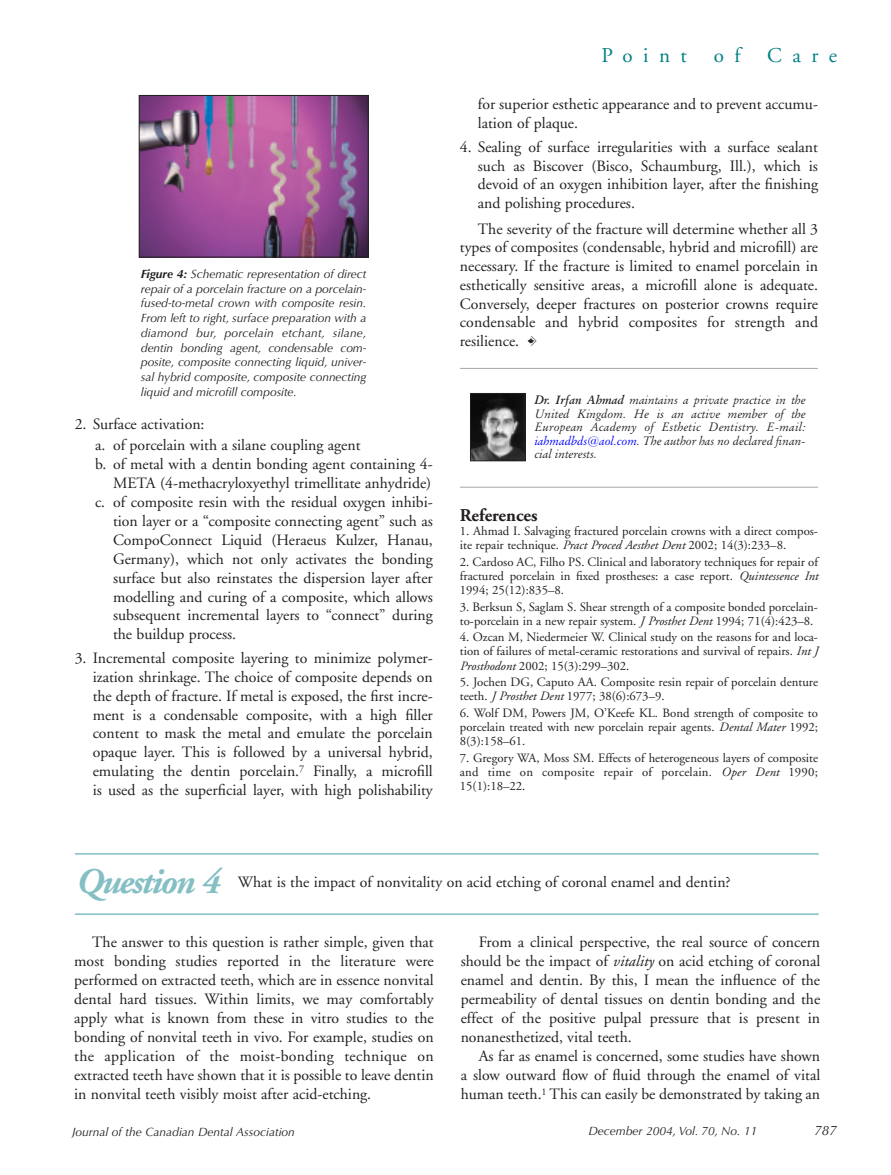
<style>
.page{position:relative;width:891px;height:1175px;background:#fff}
.page>*{position:absolute;margin:0;border:0;box-sizing:border-box;transform-origin:0 0}
.t1{font:italic 700 36px "Adobe Garamond";letter-spacing:-.05em;color:#84bfc4}
.t2{font:21px "Adobe Garamond";letter-spacing:.5em;color:#008185}
.t3{font:700 18px "Adobe Garamond";color:#231f20}
.t4{font:15.75px/19px "Adobe Garamond";color:#231f20;text-align:justify}
.t5{font:italic 13.5px "Optima";color:#231f20}
.t6{font:12.75px/14.2px "Adobe Garamond";color:#231f20;text-align:justify}
.t7{font:italic 12px/14.7px "Optima";color:#231f20;text-align:justify}
.t8{font:italic 12px/13.5px "Original Garamond BT";color:#231f20;text-align:justify}
.s1{font-weight:700}
.s2{font-family:"CDA";font-size:14.25px}
.s3{color:#00f}
.s4{font-style:italic}
</style>
<div class="page">
<hr style="left:460px;top:368px;width:358px;height:1px;background:#a4a5a9">
<hr style="left:460px;top:487px;width:358px;height:1px;background:#a4a5a9">
<hr style="left:75px;top:853px;width:744px;height:1px;background:#84bfc4">
<hr style="left:75px;top:913px;width:744px;height:2px;background:#84bfc4">
<img style="left:472px;top:395px;width:52px;height:64px">
<div style="left:470px;top:393px;width:56px;height:68px;border:1px solid #231f20"></div>
<img style="left:141px;top:97px;width:225px;height:158px">
<div style="left:139px;top:95px;width:229px;height:162px;border:1px solid #231f20"></div>
<p class="t7" style="left:141px;top:268px;width:227px"><span class="s1">Figure 4:</span> Schematic representation of direct repair of a porcelain fracture on a porcelain&shy;fused-to-metal crown with composite resin.<br>From left to right, surface preparation with a diamond bur, porcelain etchant, silane, dentin bonding agent, condensable com&shy;posite, composite connecting liquid, univer&shy;sal hybrid composite, composite connecting liquid and microfill composite.</p>
<p class="t4" style="left:95px;top:415px;width:267px;line-height:21px;text-indent:-20px">2. Surface activation:<br>a. of porcelain with a silane coupling agent</p>
<p class="t4" style="left:95px;top:456px;width:339px">b. of metal with a dentin bonding agent containing 4-</p>
<p class="t4" style="left:113px;top:475px;width:320px">META (4-methacryloxyethyl trimellitate anhydride)</p>
<p class="t4" style="left:95px;top:494px;width:339px">c. of composite resin with the residual oxygen inhibi-</p>
<p class="t4" style="left:113px;top:513px;width:321px">tion layer or a “composite connecting agent” such as</p>
<p class="t4" style="left:113px;top:532px;width:321px">CompoConnect Liquid (Heraeus Kulzer, Hanau,</p>
<p class="t4" style="left:113px;top:550px;width:321px">Germany), which not only activates the bonding</p>
<p class="t4" style="left:113px;top:569px;width:321px">surface but also reinstates the dispersion layer after</p>
<p class="t4" style="left:113px;top:588px;width:321px">modelling and curing of a composite, which allows</p>
<p class="t4" style="left:113px;top:607px;width:321px">subsequent incremental layers to “connect” during</p>
<p class="t4" style="left:113px;top:626px;width:125px">the buildup process.</p>
<p class="t4" style="left:93px;top:650px;width:342px;text-indent:-18px">3. Incremental composite layering to minimize polymer&shy;ization shrinkage. The choice of composite depends on the depth of fracture. If metal is exposed, the first incre&shy;ment is a condensable composite, with a high filler content to mask the metal and emulate the porcelain opaque layer. This is followed by a universal hybrid, emulating the dentin porcelain.<sup>7</sup> Finally, a microfill is used as the superficial layer, with high polishability</p>
<h2 class="t2" style="left:602px;top:47px;width:87px">Point</h2>
<h2 class="t2" style="left:714px;top:47px;width:28px">o f</h2>
<h2 class="t2" style="left:767px;top:47px;width:71px">Care</h2>
<p class="t4" style="left:478px;top:96px;width:342px">for superior esthetic appearance and to prevent accumu&shy;lation of plaque.</p>
<p class="t4" style="left:478px;top:139px;width:342px;text-indent:-18px">4. Sealing of surface irregularities with a surface sealant such as Biscover (Bisco, Schaumburg, Ill.), which is devoid of an oxygen inhibition layer, after the finishing and polishing procedures.</p>
<p class="t4" style="left:460px;top:221px;width:360px;text-indent:18px">The severity of the fracture will determine whether all 3 types of composites (condensable, hybrid and microfill) are necessary. If the fracture is limited to enamel porcelain in esthetically sensitive areas, a microfill alone is adequate.<br>Conversely, deeper fractures on posterior crowns require condensable and hybrid composites for strength and resilience. <span class="s2">C</span></p>
<p class="t8" style="left:535px;top:396px;width:273px"><span class="s1">Dr. Irfan Ahmad</span> maintains a private practice in the United Kingdom. He is an active member of the European Academy of Esthetic Dentistry. E-mail: <span class="s3">iahmadbds@aol.com</span>. The author has no declared finan&shy;cial interests.</p>
<p class="t3" style="left:460px;top:507px;width:79px">References</p>
<p class="t6" style="left:460px;top:525px;width:360px">1. Ahmad I. Salvaging fractured porcelain crowns with a direct compos&shy;ite repair technique. <span class="s4">Pract Proced Aesthet Dent</span> 2002; 14(3):233–8.</p>
<p class="t6" style="left:460px;top:555px;width:360px">2. Cardoso AC, Filho PS. Clinical and laboratory techniques for repair of fractured porcelain in fixed prostheses: a case report. <span class="s4">Quintessence Int </span>1994; 25(12):835–8.</p>
<p class="t6" style="left:460px;top:600px;width:360px">3. Berksun S, Saglam S. Shear strength of a composite bonded porcelain&shy;to-porcelain in a new repair system. <span class="s4">J Prosthet Dent</span> 1994; 71(4):423–8.</p>
<p class="t6" style="left:460px;top:631px;width:360px">4. Ozcan M, Niedermeier W. Clinical study on the reasons for and loca&shy;tion of failures of metal-ceramic restorations and survival of repairs. <span class="s4">Int J Prosthodont</span> 2002; 15(3):299–302.</p>
<p class="t6" style="left:460px;top:676px;width:360px">5. Jochen DG, Caputo AA. Composite resin repair of porcelain denture teeth. <span class="s4">J Prosthet Dent</span> 1977; 38(6):673–9.</p>
<p class="t6" style="left:460px;top:707px;width:360px">6. Wolf DM, Powers JM, O’Keefe KL. Bond strength of composite to porcelain treated with new porcelain repair agents. <span class="s4">Dental Mater</span> 1992; 8(3):158–61.</p>
<p class="t6" style="left:460px;top:751px;width:360px">7. Gregory WA, Moss SM. Effects of heterogeneous layers of composite and time on composite repair of porcelain. <span class="s4">Oper Dent</span> 1990; 15(1):18–22.</p>
<h1 class="t1" style="left:75px;top:867px;width:145px">Question 4</h1>
<p class="t4" style="left:238px;top:874px;width:494px">What is the impact of nonvitality on acid etching of coronal enamel and dentin?</p>
<p class="t4" style="left:74px;top:933px;width:361px;text-indent:18px">The answer to this question is rather simple, given that most bonding studies reported in the literature were performed on extracted teeth, which are in essence nonvital dental hard tissues. Within limits, we may comfortably apply what is known from these in vitro studies to the bonding of nonvital teeth in vivo. For example, studies on the application of the moist-bonding technique on extracted teeth have shown that it is possible to leave dentin in nonvital teeth visibly moist after acid-etching.</p>
<p class="t4" style="left:461px;top:933px;width:361px;text-indent:18px">From a clinical perspective, the real source of concern should be the impact of <span class="s4">vitality</span> on acid etching of coronal enamel and dentin. By this, I mean the influence of the permeability of dental tissues on dentin bonding and the effect of the positive pulpal pressure that is present in nonanesthetized, vital teeth.</p>
<p class="t4" style="left:461px;top:1047px;width:361px;text-indent:18px">As far as enamel is concerned, some studies have shown a slow outward flow of fluid through the enamel of vital human teeth.<sup>1</sup> This can easily be demonstrated by taking an</p>
<p class="t7" style="left:72px;top:1125px;width:224px">Journal of the Canadian Dental Association</p>
<p class="t7" style="left:588px;top:1125px;width:170px">December 2004, Vol. 70, No. 11</p>
<p class="t5" style="left:814px;top:1125px;width:24px">787</p>
</div>
